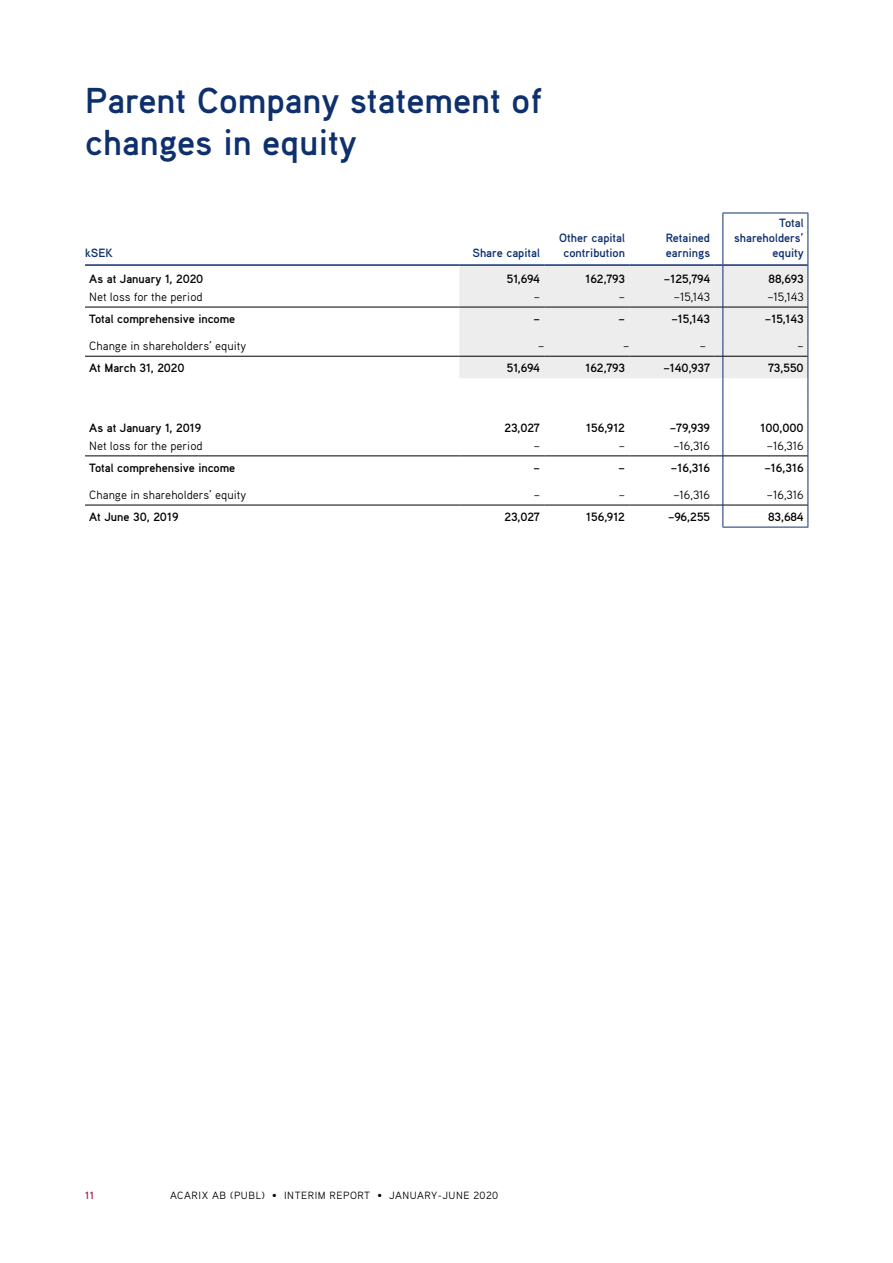
<style>
.page{position:relative;width:893px;height:1263px;background:#fff}
.page>*{position:absolute;margin:0;border:0;box-sizing:border-box;transform-origin:0 0}
.t1{font:700 36px/42px "Aaux Pro OT";color:#0e306d}
.t2{font:700 12px "Aaux Pro OT";color:#000}
.t3{font:12px "Aaux Pro OT";color:#000}
.t4{font:700 12px/15px "Aaux Pro OT";color:#0e306d;text-align:center}
.t5{font:10.5px "Aaux Pro OT";letter-spacing:.05em;color:#000}
.t6{font:700 10.5px "Aaux Pro OT";color:#a1224c}
</style>
<div class="page">
<hr style="left:722px;top:213px;width:1px;height:51px;background:#0e306d">
<hr style="left:722px;top:213px;width:86px;height:1px;background:#0e306d">
<hr style="left:807px;top:213px;width:1px;height:52px;background:#0e306d">
<hr style="left:85px;top:264px;width:374px;height:2px;background:#0e306d">
<hr style="left:85px;top:307px;width:374px;height:1px;background:#000">
<hr style="left:85px;top:456px;width:374px;height:1px;background:#000">
<hr style="left:85px;top:356px;width:374px;height:1px;background:#000">
<hr style="left:85px;top:505px;width:374px;height:1px;background:#000">
<svg style="left:459px;top:264px;width:349px;height:263px"></svg>
<hr style="left:723px;top:307px;width:84px;height:1px;background:#000">
<hr style="left:723px;top:356px;width:84px;height:1px;background:#000">
<hr style="left:723px;top:505px;width:84px;height:1px;background:#000">
<hr style="left:722px;top:527px;width:86px;height:1px;background:#0e306d">
<h1 class="t1" style="left:85px;top:78px;width:458px">Parent Company statement of changes in equity</h1>
<p class="t4" style="left:85px;top:244px;width:29px">kSEK</p>
<p class="t4" style="left:472px;top:244px;width:69px">Share capital</p>
<p class="t4" style="left:559px;top:229px;width:67px">Other capital contribution</p>
<p class="t4" style="left:666px;top:229px;width:46px;text-align:left">Retained earnings</p>
<p class="t4" style="left:734px;top:214px;width:71px;text-align:right">Total shareholders’ equity</p>
<p class="t2" style="left:89px;top:271px;width:116px">As at January 1, 2020</p>
<p class="t2" style="left:507px;top:271px;width:35px">51,694</p>
<p class="t2" style="left:586px;top:271px;width:41px">162,793</p>
<p class="t2" style="left:664px;top:271px;width:48px">–125,794</p>
<p class="t2" style="left:768px;top:271px;width:37px">88,693</p>
<p class="t3" style="left:89px;top:289px;width:115px">Net loss for the period</p>
<p class="t3" style="left:534px;top:289px;width:8px">–</p>
<p class="t3" style="left:619px;top:289px;width:8px">–</p>
<p class="t3" style="left:674px;top:289px;width:38px">–15,143</p>
<p class="t3" style="left:767px;top:289px;width:38px">–15,143</p>
<p class="t2" style="left:89px;top:311px;width:148px">Total comprehensive income</p>
<p class="t2" style="left:534px;top:311px;width:8px">–</p>
<p class="t2" style="left:619px;top:311px;width:8px">–</p>
<p class="t2" style="left:671px;top:311px;width:40px">–15,143</p>
<p class="t2" style="left:765px;top:311px;width:40px">–15,143</p>
<p class="t3" style="left:89px;top:338px;width:159px">Change in shareholders’ equity</p>
<p class="t3" style="left:538px;top:338px;width:8px">–</p>
<p class="t3" style="left:623px;top:338px;width:8px">–</p>
<p class="t3" style="left:700px;top:338px;width:8px">–</p>
<p class="t3" style="left:797px;top:338px;width:8px">–</p>
<p class="t2" style="left:89px;top:360px;width:97px">At March 31, 2020</p>
<p class="t2" style="left:507px;top:360px;width:35px">51,694</p>
<p class="t2" style="left:586px;top:360px;width:41px">162,793</p>
<p class="t2" style="left:663px;top:360px;width:48px">–140,937</p>
<p class="t2" style="left:768px;top:360px;width:37px">73,550</p>
<p class="t2" style="left:89px;top:420px;width:114px">As at January 1, 2019</p>
<p class="t2" style="left:504px;top:420px;width:37px">23,027</p>
<p class="t2" style="left:586px;top:420px;width:40px">156,912</p>
<p class="t2" style="left:670px;top:420px;width:42px">–79,939</p>
<p class="t2" style="left:760px;top:420px;width:45px">100,000</p>
<p class="t3" style="left:89px;top:438px;width:115px">Net loss for the period</p>
<p class="t3" style="left:534px;top:438px;width:8px">–</p>
<p class="t3" style="left:619px;top:438px;width:8px">–</p>
<p class="t3" style="left:673px;top:438px;width:38px">–16,316</p>
<p class="t3" style="left:767px;top:438px;width:38px">–16,316</p>
<p class="t2" style="left:89px;top:460px;width:148px">Total comprehensive income</p>
<p class="t2" style="left:534px;top:460px;width:8px">–</p>
<p class="t2" style="left:619px;top:460px;width:8px">–</p>
<p class="t2" style="left:671px;top:460px;width:41px">–16,316</p>
<p class="t2" style="left:764px;top:460px;width:41px">–16,316</p>
<p class="t3" style="left:89px;top:487px;width:159px">Change in shareholders’ equity</p>
<p class="t3" style="left:534px;top:487px;width:8px">–</p>
<p class="t3" style="left:619px;top:487px;width:8px">–</p>
<p class="t3" style="left:673px;top:487px;width:38px">–16,316</p>
<p class="t3" style="left:767px;top:487px;width:38px">–16,316</p>
<p class="t2" style="left:89px;top:509px;width:91px">At June 30, 2019</p>
<p class="t2" style="left:504px;top:509px;width:37px">23,027</p>
<p class="t2" style="left:586px;top:509px;width:40px">156,912</p>
<p class="t2" style="left:668px;top:509px;width:44px">–96,255</p>
<p class="t2" style="left:768px;top:509px;width:37px">83,684</p>
<p class="t6" style="left:85px;top:1188px;width:11px">11</p>
<p class="t5" style="left:170px;top:1188px;width:330px">ACARIX AB (PUBL) • INTERIM REPORT • JANUARY-JUNE 2020</p>
</div>
